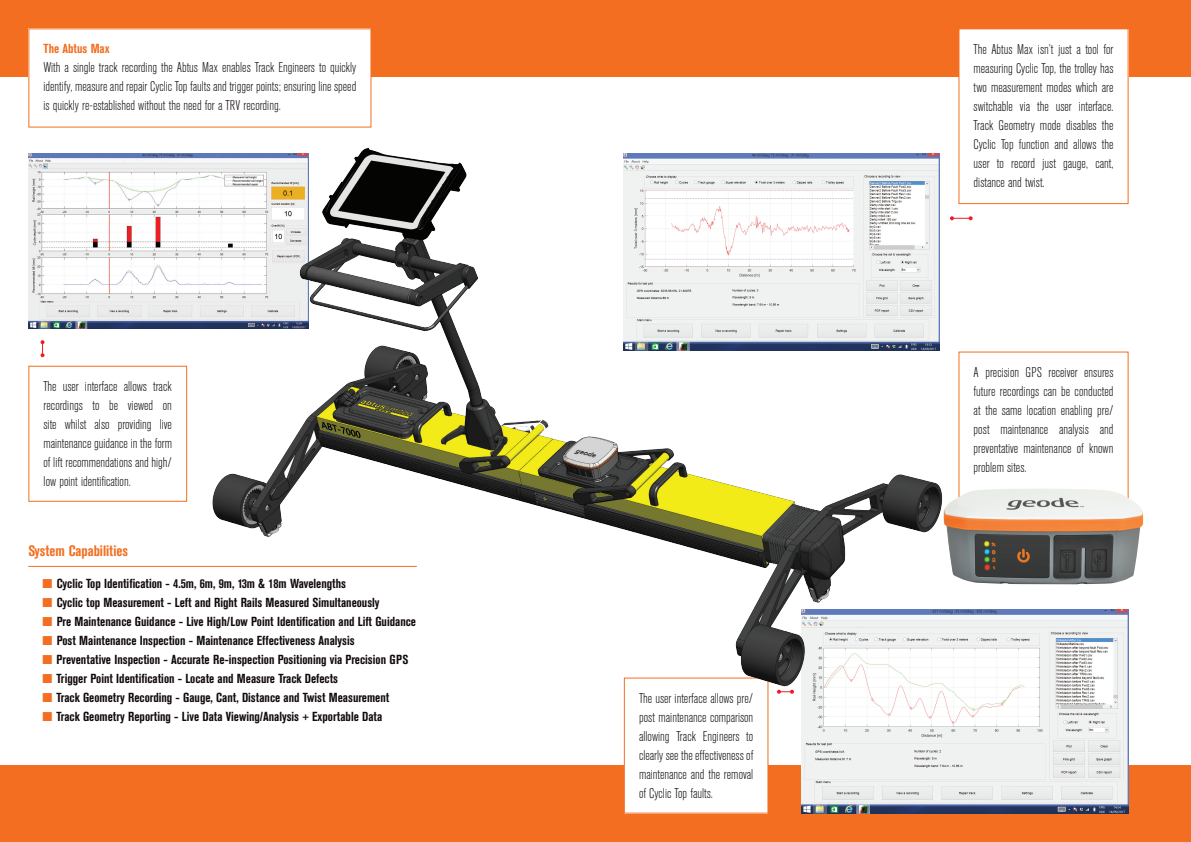
<style>
.page{position:relative;width:1191px;height:842px;background:#fff}
.page>*{position:absolute;margin:0;border:0;box-sizing:border-box;transform-origin:0 0}
.t1{font:700 condensed 15px "Akzidenz Grotesk BE";color:#f36e21}
.t2{font:300 condensed 14px/19px "Akzidenz Grotesk BE";color:#110a0c;text-align:justify}
.t3{font:700 condensed 13px "Akzidenz Grotesk BE";color:#110a0c}
.t4{font:700 condensed 13px "Akzidenz Grotesk BE";color:#f36e21}
.s1{color:#f36e21}
</style>
<div class="page">
<div style="left:0;top:0;width:1191px;height:77px;background:#f36e21"></div>
<div style="left:0;top:765px;width:1191px;height:77px;background:#f36e21"></div>
<hr style="left:28px;top:566px;width:389px;height:1px;background:#f36e21">
<div style="left:29px;top:29px;width:342px;height:98px;background:#fff"></div>
<div style="left:28px;top:366px;width:159px;height:136px;border:1px solid #f36e21"></div>
<div style="left:624px;top:678px;width:144px;height:135px;background:#fff"></div>
<div style="left:624px;top:677px;width:144px;height:137px;border:1px solid #f36e21"></div>
<svg style="left:777px;top:690px;width:17px;height:4px"></svg>
<div style="left:959px;top:29px;width:169px;height:175px;background:#fff"></div>
<div style="left:958px;top:28px;width:170px;height:176px;border:1px solid #f36e21"></div>
<img style="left:946px;top:488px;width:197px;height:96px">
<img style="left:801px;top:609px;width:327px;height:205px">
<svg style="left:41px;top:340px;width:4px;height:17px"></svg>
<img style="left:28px;top:153px;width:182px;height:175px">
<svg style="left:950px;top:216px;width:22px;height:4px"></svg>
<img style="left:210px;top:148px;width:736px;height:540px">
<img style="left:624px;top:153px;width:315px;height:197px">
<p class="t4" style="left:44px;top:41px;width:68px">The Abtus Max</p>
<p class="t2" style="left:44px;top:58px;width:314px">With a single track recording the Abtus Max enables Track Engineers to quickly identify, measure and repair Cyclic Top faults and trigger points; ensuring line speed is quickly re-established without the need for a TRV recording.</p>
<p class="t2" style="left:44px;top:377px;width:130px">The user interface allows track recordings to be viewed on site whilst also providing live maintenance guidance in the form of lift recommendations and high/ low point identification.</p>
<p class="t1" style="left:28px;top:542px;width:101px">System Capabilities</p>
<p class="t3" style="left:43px;top:576px;width:305px"><span class="s1">■</span> Cyclic Top Identification - 4.5m, 6m, 9m, 13m &amp; 18m Wavelengths</p>
<p class="t3" style="left:43px;top:595px;width:338px"><span class="s1">■</span> Cyclic top Measurement - Left and Right Rails Measured Simultaneously</p>
<p class="t3" style="left:42px;top:614px;width:375px"><span class="s1">■</span> Pre Maintenance Guidance - Live High/Low Point Identification and Lift Guidance</p>
<p class="t3" style="left:42px;top:633px;width:314px"><span class="s1">■</span> Post Maintenance Inspection - Maintenance Effectiveness Analysis</p>
<p class="t3" style="left:42px;top:652px;width:367px"><span class="s1">■</span> Preventative Inspection - Accurate Re-inspection Positioning via Precision GPS</p>
<p class="t3" style="left:42px;top:671px;width:297px"><span class="s1">■</span> Trigger Point Identification - Locate and Measure Track Defects</p>
<p class="t3" style="left:42px;top:690px;width:348px"><span class="s1">■</span> Track Geometry Recording - Gauge, Cant, Distance and Twist Measurement</p>
<p class="t3" style="left:42px;top:709px;width:341px"><span class="s1">■</span> Track Geometry Reporting - Live Data Viewing/Analysis + Exportable Data</p>
<p class="t2" style="left:639px;top:689px;width:116px">The user interface allows pre/ post maintenance comparison allowing Track Engineers to clearly see the effectiveness of maintenance and the removal of Cyclic Top faults.</p>
<p class="t2" style="left:973px;top:40px;width:141px">The Abtus Max isn’t just a tool for measuring Cyclic Top, the trolley has two measurement modes which are switchable via the user interface.<br>Track Geometry mode disables the Cyclic Top function and allows the user to record just gauge, cant, distance and twist.</p>
<p class="t2" style="left:973px;top:363px;width:141px">A precision GPS receiver ensures future recordings can be conducted at the same location enabling pre/ post maintenance analysis and preventative maintenance of known problem sites.</p>
</div>
